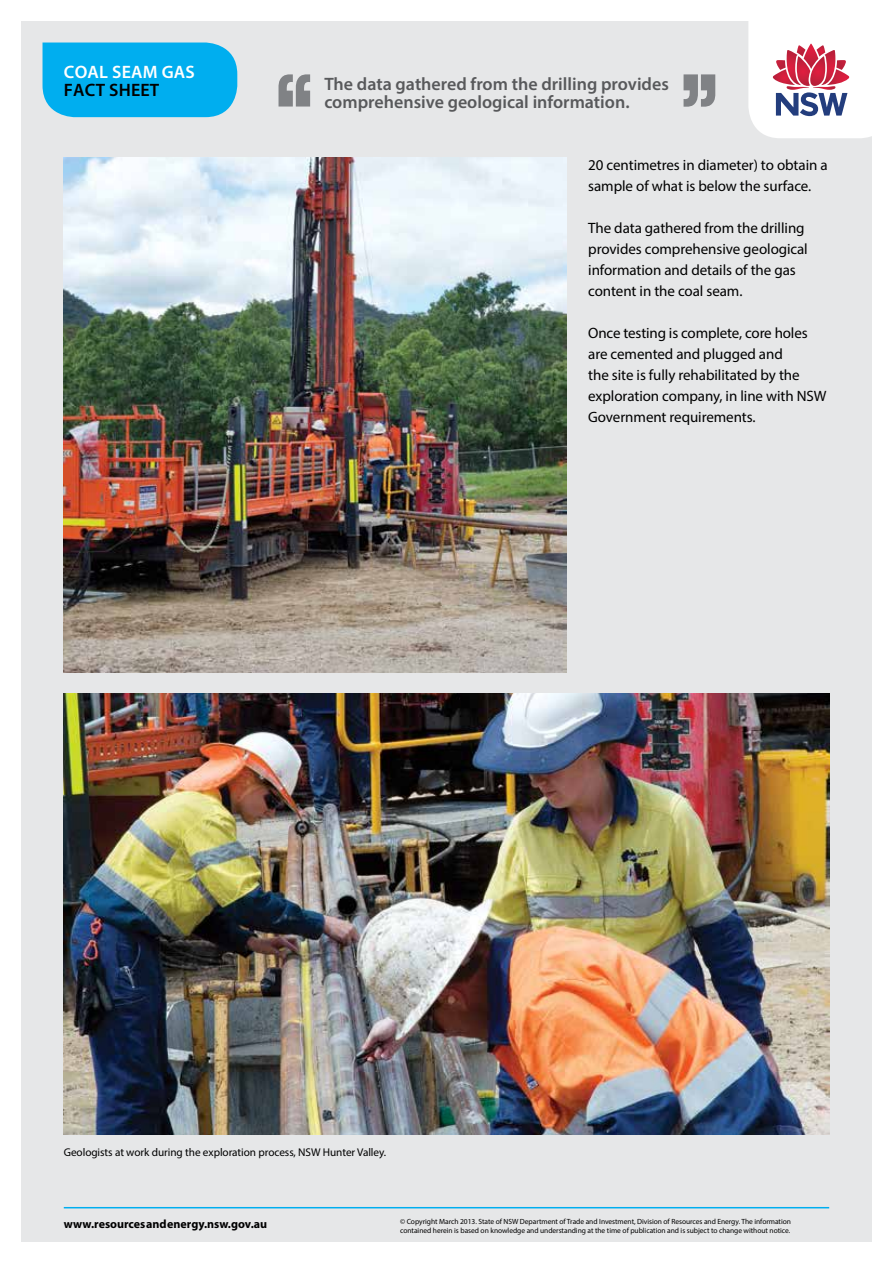
<style>
.page{position:relative;width:893px;height:1263px;background:#fff}
.page>*{position:absolute;margin:0;border:0;box-sizing:border-box;transform-origin:0 0}
.t1{font:600 18px/18px "Myriad Pro";color:#58595b}
.t2{font:600 18px "Myriad Pro";letter-spacing:.01em;color:#fff}
.t3{font:600 18px "Myriad Pro";letter-spacing:.01em;color:#000}
.t4{font:15px/21px "Myriad Pro";letter-spacing:-.005em;color:#000}
.t5{font:700 12px "Myriad Pro";color:#000}
.t6{font:11.25px "Myriad Pro";letter-spacing:-.005em;color:#000}
.t7{font:7.5px/9px "Myriad Pro";letter-spacing:-.005em;color:#000}
</style>
<div class="page">
<div style="left:21px;top:21px;width:851px;height:1221px;background:#e6e7e8"></div>
<hr style="left:64px;top:1207px;width:765px;height:1px;background:#00aeef">
<svg style="left:748px;top:21px;width:124px;height:117px;background:#e8d4dc"></svg>
<img style="left:64px;top:157px;width:503px;height:516px">
<img style="left:64px;top:694px;width:765px;height:441px">
<svg style="left:279px;top:74px;width:31px;height:33px"></svg>
<svg style="left:684px;top:74px;width:31px;height:33px"></svg>
<div style="left:43px;top:43px;width:194px;height:74px;background:#00aeef"></div>
<p class="t2" style="left:64px;top:60px;width:132px">Coal seam gas</p>
<p class="t3" style="left:64px;top:78px;width:97px">FaCt sheet</p>
<p class="t1" style="left:324px;top:74px;width:346px">The data gathered from the drilling provides comprehensive geological information.</p>
<p class="t4" style="left:588px;top:154px;width:241px">20 centimetres in diameter) to obtain a sample of what is below the surface.</p>
<p class="t4" style="left:588px;top:217px;width:221px">the data gathered from the drilling provides comprehensive geological information and details of the gas content in the coal seam.</p>
<p class="t4" style="left:588px;top:322px;width:240px">once testing is complete, core holes are cemented and plugged and<br>the site is fully rehabilitated by the exploration company, in line with NSW Government requirements.</p>
<p class="t6" style="left:64px;top:1145px;width:324px">Geologists at work during the exploration process, NSW Hunter Valley.</p>
<p class="t5" style="left:64px;top:1216px;width:205px">www.resources and energy.nsw.gov.au</p>
<p class="t7" style="left:400px;top:1217px;width:392px">© Copyright March 2013. State of NSW Department of Trade and Investment, Division of Resources and Energy. The information contained herein is based on knowledge and understanding at the time of publication and is subject to change without notice.</p>
</div>
